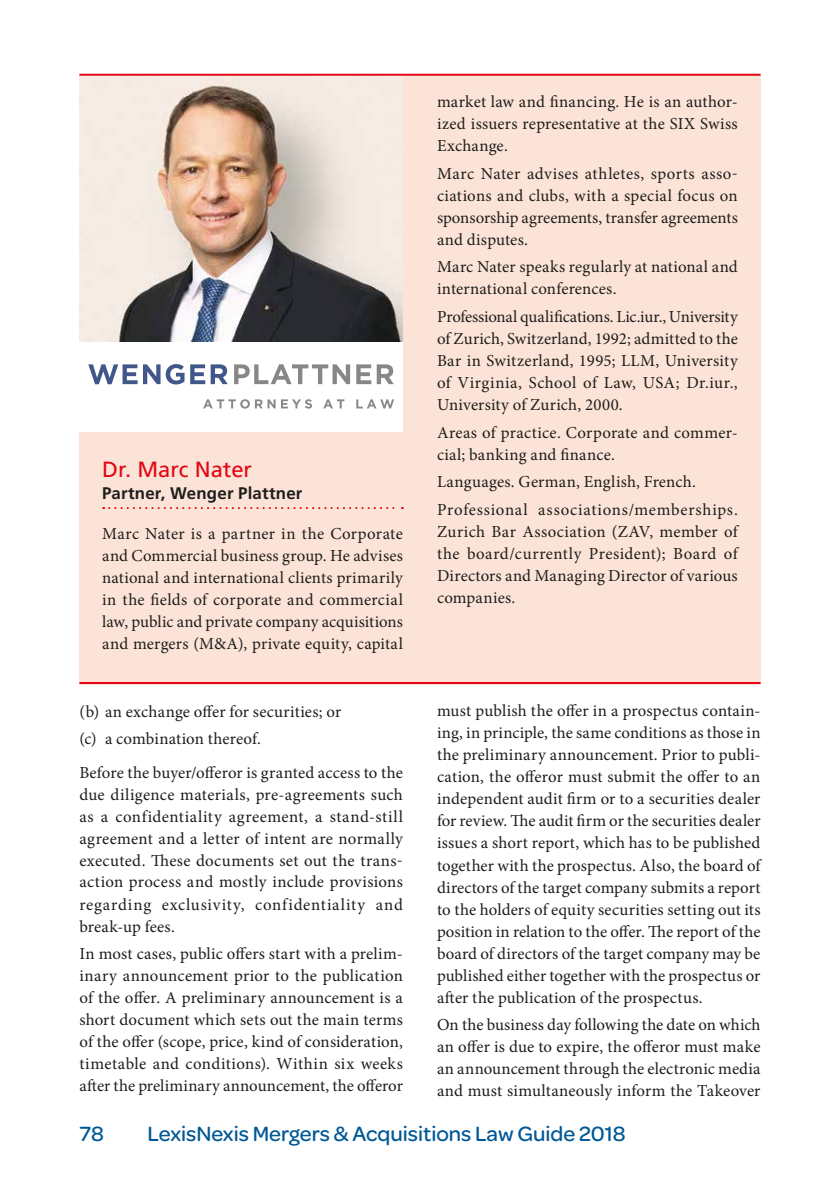
<style>
.page{position:relative;width:840px;height:1191px;background:#fff}
.page>*{position:absolute;margin:0;border:0;box-sizing:border-box;transform-origin:0 0}
.t1{font:500 22px "Omnes";color:#005897}
.t2{font:22px "Frutiger LT Com";color:#e30613}
.t3{font:16.8px/22px "Minion Pro";letter-spacing:.015em;color:#1d1d1b;text-align:justify}
.t4{font:16.8px/27.6px "Minion Pro";letter-spacing:.035em;color:#1d1d1b}
.t5{font:700 16.8px "Frutiger LT Com";letter-spacing:.01em;color:#1d1d1b}
</style>
<div class="page">
<div style="left:79px;top:75px;width:681px;height:610px;background:#fce3d7"></div>
<div style="left:79px;top:341px;width:324px;height:91px;background:#fff"></div>
<svg style="left:88px;top:364px;width:49px;height:20px"></svg>
<svg style="left:143px;top:364px;width:17px;height:20px"></svg>
<svg style="left:166px;top:364px;width:18px;height:20px"></svg>
<svg style="left:190px;top:364px;width:37px;height:20px"></svg>
<svg style="left:234px;top:364px;width:116px;height:20px"></svg>
<svg style="left:356px;top:364px;width:37px;height:20px"></svg>
<svg style="left:203px;top:399px;width:72px;height:9px"></svg>
<svg style="left:281px;top:399px;width:31px;height:9px"></svg>
<svg style="left:323px;top:399px;width:21px;height:9px"></svg>
<svg style="left:356px;top:399px;width:38px;height:9px"></svg>
<img style="left:79px;top:76px;width:324px;height:265px">
<svg style="left:103px;top:507px;width:300px;height:2px"></svg>
<hr style="left:79px;top:74px;width:681px;height:2px;background:#e30613">
<hr style="left:79px;top:682px;width:681px;height:2px;background:#e30613">
<h1 class="t2" style="left:102px;top:456px;width:151px">Dr. Marc Nater</h1>
<p class="t5" style="left:102px;top:483px;width:202px">Partner, Wenger Plattner</p>
<p class="t3" style="left:102px;top:523px;width:302px">Marc Nater is a partner in the Corporate and Commercial business group. He advises national and international clients primarily in the fields of corporate and commercial law, public and private company acquisitions and mergers (M&amp;A), private equity, capital</p>
<p class="t3" style="left:79px;top:697px;width:263px;line-height:27.6px">(b) an exchange offer for securities; or (c) a combination thereof.</p>
<p class="t3" style="left:79px;top:761px;width:325px">Before the buyer/offeror is granted access to the due diligence materials, pre-agreements such as a confidentiality agreement, a stand-still agreement and a letter of intent are normally executed. These documents set out the trans&shy;action process and mostly include provisions regarding exclusivity, confidentiality and break-up fees.</p>
<p class="t3" style="left:79px;top:943px;width:325px">In most cases, public offers start with a prelim&shy;inary announcement prior to the publication of the offer. A preliminary announcement is a short document which sets out the main terms of the offer (scope, price, kind of consideration, timetable and conditions). Within six weeks after the preliminary announcement, the offeror</p>
<p class="t3" style="left:437px;top:90px;width:302px">market law and financing. He is an author&shy;ized issuers representative at the SIX Swiss Exchange.</p>
<p class="t3" style="left:437px;top:162px;width:302px">Marc Nater advises athletes, sports asso&shy;ciations and clubs, with a special focus on sponsorship agreements, transfer agreements and disputes.</p>
<p class="t3" style="left:437px;top:256px;width:302px">Marc Nater speaks regularly at national and international conferences.</p>
<p class="t3" style="left:437px;top:306px;width:302px">Professional qualifications. Lic.iur., University of Zurich, Switzerland, 1992; admitted to the Bar in Switzerland, 1995; LLM, University of Virginia, School of Law, USA; Dr.iur., University of Zurich, 2000.</p>
<p class="t3" style="left:437px;top:421px;width:302px">Areas of practice. Corporate and commer&shy;cial; banking and finance.</p>
<p class="t4" style="left:437px;top:468px;width:302px">Languages. German, English, French.<br>Professional associations/memberships.</p>
<p class="t3" style="left:437px;top:520px;width:302px">Zurich Bar Association (ZAV, member of the board/currently President); Board of Directors and Managing Director of various companies.</p>
<p class="t3" style="left:437px;top:700px;width:325px">must publish the offer in a prospectus contain&shy;ing, in principle, the same conditions as those in the preliminary announcement. Prior to publi&shy;cation, the offeror must submit the offer to an independent audit firm or to a securities dealer for review. The audit firm or the securities dealer issues a short report, which has to be published together with the prospectus. Also, the board of directors of the target company submits a report to the holders of equity securities setting out its position in relation to the offer. The report of the board of directors of the target company may be published either together with the prospectus or after the publication of the prospectus.</p>
<p class="t3" style="left:437px;top:1014px;width:325px">On the business day following the date on which an offer is due to expire, the offeror must make an announcement through the electronic media and must simultaneously inform the Takeover</p>
<h1 class="t1" style="left:79px;top:1118px;width:26px">78</h1>
<h1 class="t1" style="left:147px;top:1118px;width:479px">LexisNexis Mergers &amp; Acquisitions Law Guide 2018</h1>
</div>
